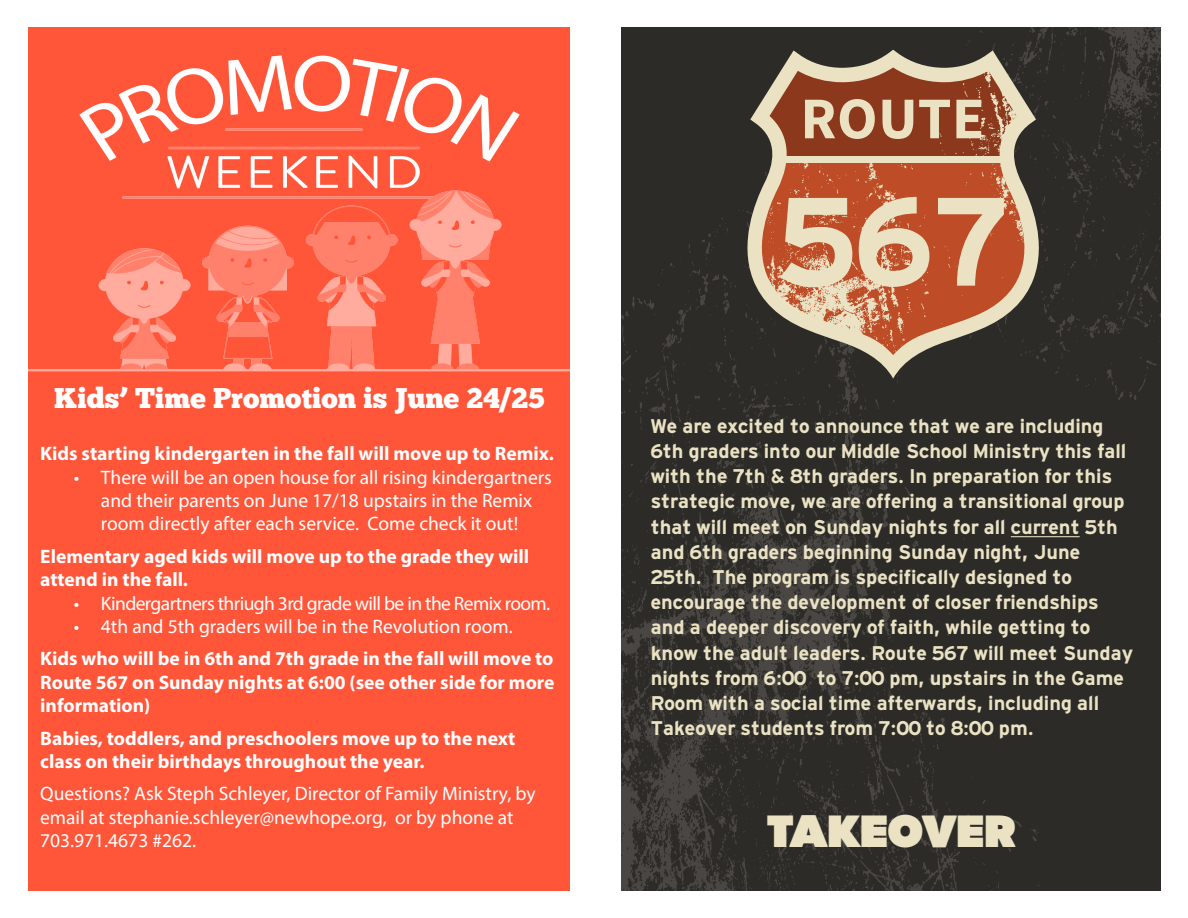
<style>
.page{position:relative;width:1188px;height:918px;background:#fff}
.page>*{position:absolute;margin:0;border:0;box-sizing:border-box;transform-origin:0 0}
.t1{font:45px "Code Pro Black";color:#eae2c3}
.t2{font:28.5px "Chunk Five";color:#fff}
.t3{font:21px/25.2px "Hitthe Road";color:#eae2c3}
.t4{font:700 19.5px/23.4px "Myriad Pro";color:#fff}
.t5{font:19.5px/23.4px "Myriad Pro";color:#fff;text-align:center}
.t6{font:19.5px "Myriad Pro";letter-spacing:-.03em;color:#fff}
</style>
<div class="page">
<svg style="left:621px;top:27px;width:540px;height:864px;background:#2f2e2b"></svg>
<svg style="left:739px;top:50px;width:308px;height:329px;background:#6e5748"></svg>
<svg style="left:751px;top:51px;width:286px;height:237px;background:#b37f62"></svg>
<hr style="left:1011px;top:536px;width:69px;height:1px;background:#eae2c3">
<div style="left:28px;top:27px;width:541px;height:864px;background:#ff563a"></div>
<img style="left:29px;top:27px;width:541px;height:397px">
<p class="t2" style="left:54px;top:381px;width:492px">Kids’ Time Promotion is June 24/25</p>
<p class="t4" style="left:40px;top:441px;width:515px">Kids starting kindergarten in the fall will move up to Remix.</p>
<p class="t5" style="left:74px;top:465px;width:479px">• There will be an open house for all rising kindergartners and their parents on June 17/18 upstairs in the Remix room directly after each service. Come check it out!</p>
<p class="t4" style="left:40px;top:544px;width:491px">Elementary aged kids will move up to the grade they will attend in the fall.</p>
<p class="t6" style="left:74px;top:591px;width:478px">• Kindergartners thriugh 3rd grade will be in the Remix room.</p>
<p class="t5" style="left:74px;top:614px;width:440px">• 4th and 5th graders will be in the Revolution room.</p>
<p class="t4" style="left:40px;top:646px;width:516px;text-align:justify">Kids who will be in 6th and 7th grade in the fall will move to Route 567 on Sunday nights at 6:00 (see other side for more information)</p>
<p class="t4" style="left:40px;top:726px;width:477px">Babies, toddlers, and preschoolers move up to the next class on their birthdays throughout the year.</p>
<p class="t5" style="left:40px;top:782px;width:497px;text-align:left">Questions? Ask Steph Schleyer, Director of Family Ministry, by email at stephanie.schleyer@newhope.org, or by phone at<br>703.971.4673 #262.</p>
<p class="t3" style="left:651px;top:414px;width:484px">We are excited to announce that we are including 6th graders into our Middle School Ministry this fall with the 7th &amp; 8th graders. In preparation for this strategic move, we are offering a transitional group that will meet on Sunday nights for all current 5th and 6th graders beginning Sunday night, June 25th. The program is specifically designed to encourage the development of closer friendships and a deeper discovery of faith, while getting to know the adult leaders. Route 567 will meet Sunday nights from 6:00 to 7:00 pm, upstairs in the Game Room with a social time afterwards, including all Takeover students from 7:00 to 8:00 pm.</p>
<p class="t1" style="left:768px;top:804px;width:251px">TAKEOVER</p>
</div>
